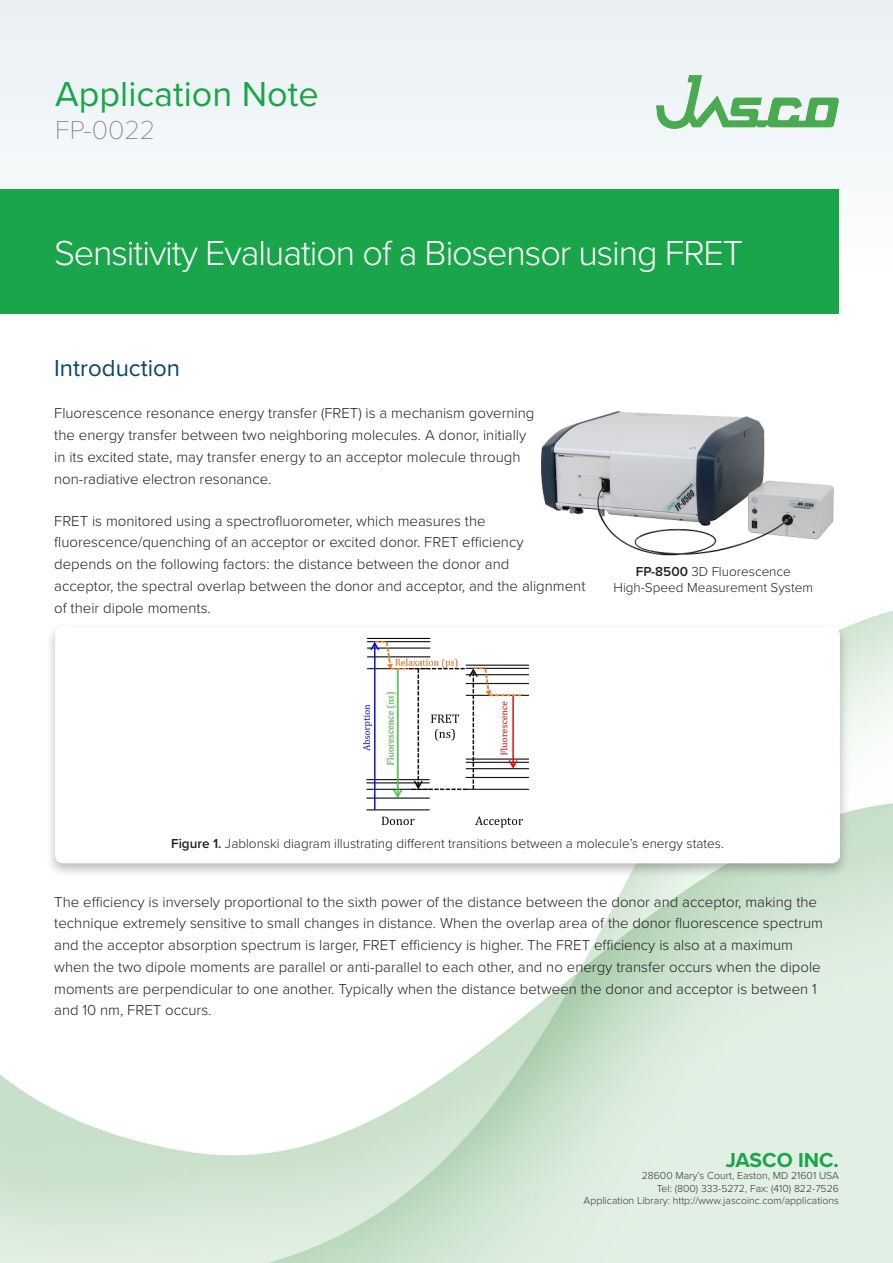
<style>
.page{position:relative;width:893px;height:1263px;background:#fff}
.page>*{position:absolute;margin:0;border:0;box-sizing:border-box;transform-origin:0 0}
.t1{font:300 36px "Proxima Nova";letter-spacing:-.03em;color:#fff}
.App_note_title{font:36px "Proxima Nova";color:#1aa54a}
.App_note_no{font:100 27px "Proxima Nova T";color:#7e7c7e}
.Heading{font:24px "Proxima Nova";color:#08456c}
.Footer_name{font:700 21px "Proxima Nova";color:#1aa54a}
.Paragraph_Style{font:300 15px/21.8px "Proxima Nova";color:#231f20}
.Figure___Caption{font:300 13.5px/16.2px "Proxima Nova";color:#231f20;text-align:center}
.Footer_text{font:300 10.5px "Proxima Nova";color:#353535}
.Footer_name-2{font:300 10.5px "Proxima Nova";color:#353535}
.s1{font-weight:600}
</style>
<div class="page">
<img style="left:0;top:313px;width:893px;height:950px">
<div style="left:0;top:1px;width:893px;height:280px;background:#eff5f7"></div>
<div style="left:45px;top:622px;width:804px;height:256px;background:#231f20;opacity:.3"></div>
<div style="left:58px;top:630px;width:779px;height:230px;background:#fff;border-radius:5px"></div>
<div style="left:55px;top:627px;width:785px;height:236px;border:6px solid #fff;border-radius:5px"></div>
<div style="left:0;top:189px;width:839px;height:124px;background:#1aa54a"></div>
<img style="left:657px;top:76px;width:182px;height:52px">
<img style="left:534px;top:401px;width:305px;height:161px">
<img style="left:363px;top:637px;width:166px;height:191px">
<p class="App_note_title" style="left:55px;top:68px;width:265px">Application Note</p>
<p class="App_note_no" style="left:55px;top:110px;width:102px">FP-0022</p>
<p class="t1" style="left:54px;top:226px;width:691px">Sensitivity Evaluation of a Biosensor using FRET</p>
<p class="Heading" style="left:54px;top:350px;width:127px">Introduction</p>
<p class="Paragraph_Style" style="left:54px;top:402px;width:482px">Fluorescence resonance energy transfer (FRET) is a mechanism governing the energy transfer between two neighboring molecules. A donor, initially in its excited state, may transfer energy to an acceptor molecule through non-radiative electron resonance.</p>
<p class="Paragraph_Style" style="left:54px;top:509px;width:533px">FRET is monitored using a spectrofluorometer, which measures the fluorescence/quenching of an acceptor or excited donor. FRET efficiency<br>depends on the following factors: the distance between the donor and<br>acceptor, the spectral overlap between the donor and acceptor, and the alignment of their dipole moments.</p>
<p class="Figure___Caption" style="left:614px;top:563px;width:201px"><span class="s1">FP-8500</span> 3D Fluorescence<br>High-Speed Measurement System</p>
<p class="Figure___Caption" style="left:171px;top:834px;width:554px"><span class="s1">Figure 1.</span> Jablonski diagram illustrating different transitions between a molecule’s energy states.</p>
<p class="Paragraph_Style" style="left:54px;top:890px;width:770px">The efficiency is inversely proportional to the sixth power of the distance between the donor and acceptor, making the technique extremely sensitive to small changes in distance. When the overlap area of the donor fluorescence spectrum and the acceptor absorption spectrum is larger, FRET efficiency is higher. The FRET efficiency is also at a maximum when the two dipole moments are parallel or anti-parallel to each other, and no energy transfer occurs when the dipole moments are perpendicular to one another. Typically when the distance between the donor and acceptor is between 1 and 10 nm, FRET occurs.</p>
<p class="Footer_name" style="left:726px;top:1144px;width:115px">JASCO INC.</p>
<p class="Footer_name-2" style="left:642px;top:1168px;width:199px">28600 Mary’s Court, Easton, MD 21601 USA</p>
<p class="Footer_text" style="left:657px;top:1180px;width:183px">Tel: (800) 333-5272, Fax: (410) 822-7526</p>
<p class="Footer_text" style="left:584px;top:1193px;width:257px">Application Library: http://www.jascoinc.com/applications</p>
</div>
